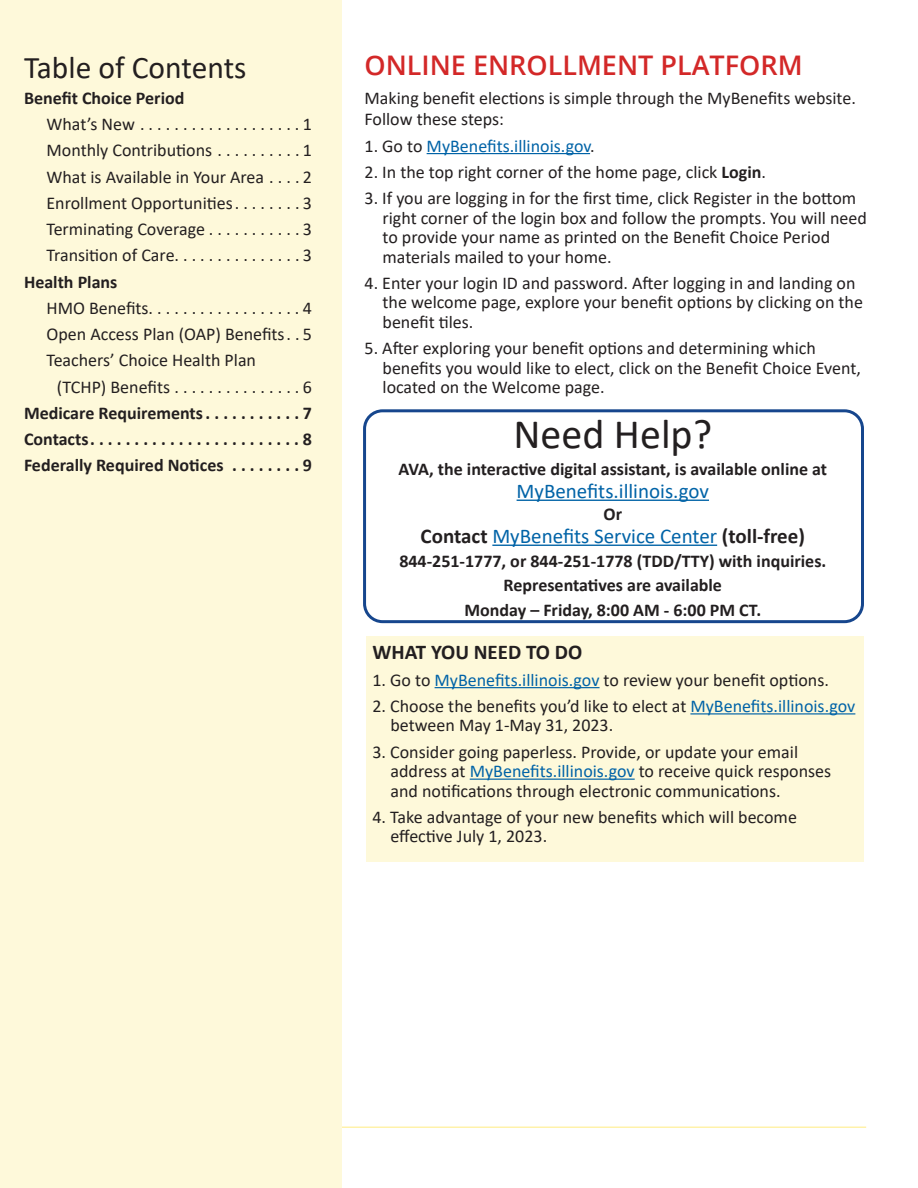
<style>
.page{position:relative;width:918px;height:1188px;background:#fff}
.page>*{position:absolute;margin:0;border:0;box-sizing:border-box;transform-origin:0 0}
.t1{font:42px "Calibri";color:#231f20}
.TOC_Header2{font:31.5px "Calibri";color:#231f20}
.Header_3{font:600 27px "Open Sans";color:#d32828}
.BodyText_12_13{font:21px "Calibri";color:#0163a7}
.t2{font:700 21px "Calibri";color:#231f20}
.List_Number{font:18px/19.5px "Calibri";color:#231f20}
.TOC_PageNumberStyle{font:18px "Calibri";color:#231f20}
.BodyText_12_13-2{font:700 18px "Calibri";color:#231f20}
.TOC_PageNumberStyle-2{font:700 18px "Calibri";color:#231f20}
.TOC_Header_1a{font:18px/21.6px "Calibri";color:#231f20}
.List_Number-2{font:18px "Calibri";color:#0163a7}
.s1{color:#231f20}
.s2{font-weight:700}
.s3{font-weight:700;color:#231f20}
.s4{color:#0163a7}
</style>
<div class="page">
<hr style="left:40px;top:1126px;width:826px;height:2px;background:#fff2aa">
<div style="left:0;top:0;width:341px;height:1188px;background:#fef9da"></div>
<div style="left:366px;top:636px;width:498px;height:226px;background:#fef9da"></div>
<hr style="left:427px;top:153px;width:163px;height:1px;background:#0163a7">
<hr style="left:435px;top:687px;width:165px;height:1px;background:#0163a7">
<hr style="left:690px;top:713px;width:165px;height:1px;background:#0163a7">
<hr style="left:470px;top:779px;width:165px;height:1px;background:#0163a7">
<hr style="left:517px;top:500px;width:192px;height:1px;background:#0163a7">
<hr style="left:492px;top:545px;width:225px;height:1px;background:#0163a7">
<div style="left:363px;top:409px;width:501px;height:214px;border:3px solid #16468d;border-radius:18px"></div>
<h2 class="TOC_Header2" style="left:24px;top:45px;width:224px">Table of Contents</h2>
<p class="TOC_PageNumberStyle-2" style="left:24px;top:85px;width:162px">Benefit Choice Period</p>
<p class="TOC_PageNumberStyle" style="left:46px;top:112px;width:267px">What’s New . . . . . . . . . . . . . . . . . . 1</p>
<p class="TOC_PageNumberStyle" style="left:46px;top:138px;width:267px">Monthly Contributions . . . . . . . . . 1</p>
<p class="TOC_PageNumberStyle" style="left:46px;top:164px;width:267px">What is Available in Your Area . . . 2</p>
<p class="TOC_PageNumberStyle" style="left:46px;top:190px;width:267px">Enrollment Opportunities . . . . . . . 3</p>
<p class="TOC_PageNumberStyle" style="left:46px;top:217px;width:267px">Terminating Coverage . . . . . . . . . . 3</p>
<p class="TOC_PageNumberStyle" style="left:46px;top:243px;width:267px">Transition of Care . . . . . . . . . . . . . . 3</p>
<p class="TOC_PageNumberStyle-2" style="left:24px;top:269px;width:95px">Health Plans</p>
<p class="TOC_PageNumberStyle" style="left:46px;top:295px;width:267px">HMO Benefits . . . . . . . . . . . . . . . . . 4</p>
<p class="TOC_PageNumberStyle" style="left:46px;top:322px;width:267px">Open Access Plan (OAP) Benefits . 5</p>
<p class="TOC_PageNumberStyle" style="left:46px;top:348px;width:211px">Teachers’ Choice Health Plan</p>
<p class="TOC_PageNumberStyle" style="left:57px;top:374px;width:257px">(TCHP) Benefits . . . . . . . . . . . . . . 6</p>
<p class="TOC_PageNumberStyle-2" style="left:24px;top:400px;width:290px">Medicare Requirements . . . . . . . . . . 7</p>
<p class="TOC_PageNumberStyle-2" style="left:24px;top:426px;width:290px">Contacts . . . . . . . . . . . . . . . . . . . . . . . 8</p>
<p class="TOC_PageNumberStyle-2" style="left:24px;top:453px;width:290px">Federally Required Notices . . . . . . . 9</p>
<h2 class="Header_3" style="left:365px;top:47px;width:440px">ONLINE ENROLLMENT PLATFORM</h2>
<h2 class="TOC_Header_1a" style="left:365px;top:86px;width:493px">Making benefit elections is simple through the MyBenefits website.<br>Follow these steps:</h2>
<p class="List_Number-2" style="left:365px;top:133px;width:229px"><span class="s1">1. Go to</span> MyBenefits.illinois.gov<span class="s1">.</span></p>
<p class="List_Number" style="left:365px;top:162px;width:400px">2. In the top right corner of the home page, click <span class="s2">Login</span>.</p>
<p class="List_Number" style="left:383px;top:188px;width:486px;text-indent:-18px">3. If you are logging in for the first time, click Register in the bottom right corner of the login box and follow the prompts. You will need to provide your name as printed on the Benefit Choice Period materials mailed to your home.</p>
<p class="List_Number" style="left:383px;top:273px;width:482px;text-indent:-18px">4. Enter your login ID and password. After logging in and landing on the welcome page, explore your benefit options by clicking on the benefit tiles.</p>
<p class="List_Number" style="left:383px;top:338px;width:480px;text-indent:-18px">5. After exploring your benefit options and determining which benefits you would like to elect, click on the Benefit Choice Event, located on the Welcome page.</p>
<h3 class="t1" style="left:513px;top:405px;width:200px">Need Help?</h3>
<p class="BodyText_12_13-2" style="left:398px;top:457px;width:430px">AVA, the interactive digital assistant, is available online at</p>
<p class="BodyText_12_13" style="left:517px;top:476px;width:194px">MyBenefits.illinois.gov</p>
<p class="BodyText_12_13-2" style="left:604px;top:502px;width:20px">Or</p>
<p class="BodyText_12_13" style="left:421px;top:521px;width:386px"><span class="s3">Contact</span> MyBenefits Service Center <span class="s3">(toll-free)</span></p>
<p class="BodyText_12_13-2" style="left:399px;top:548px;width:428px">844-251-1777, or 844-251-1778 (TDD/TTY) with inquiries.</p>
<p class="BodyText_12_13-2" style="left:504px;top:573px;width:220px">Representatives are available</p>
<p class="BodyText_12_13-2" style="left:464px;top:597px;width:298px">Monday – Friday, 8:00 AM - 6:00 PM CT.</p>
<h3 class="t2" style="left:373px;top:638px;width:211px">WHAT YOU NEED TO DO</h3>
<p class="List_Number" style="left:373px;top:669px;width:458px">1. Go to <span class="s4">MyBenefits.illinois.gov</span> to review your benefit options.</p>
<p class="List_Number" style="left:391px;top:696px;width:466px;text-indent:-18px">2. Choose the benefits you’d like to elect at <span class="s4">MyBenefits.illinois.gov </span>between May 1-May 31, 2023.</p>
<p class="List_Number" style="left:391px;top:741px;width:442px;text-indent:-18px">3. Consider going paperless. Provide, or update your email address at <span class="s4">MyBenefits.illinois.gov</span> to receive quick responses and notifications through electronic communications.</p>
<p class="List_Number" style="left:391px;top:807px;width:408px;text-indent:-18px">4. Take advantage of your new benefits which will become effective July 1, 2023.</p>
</div>
